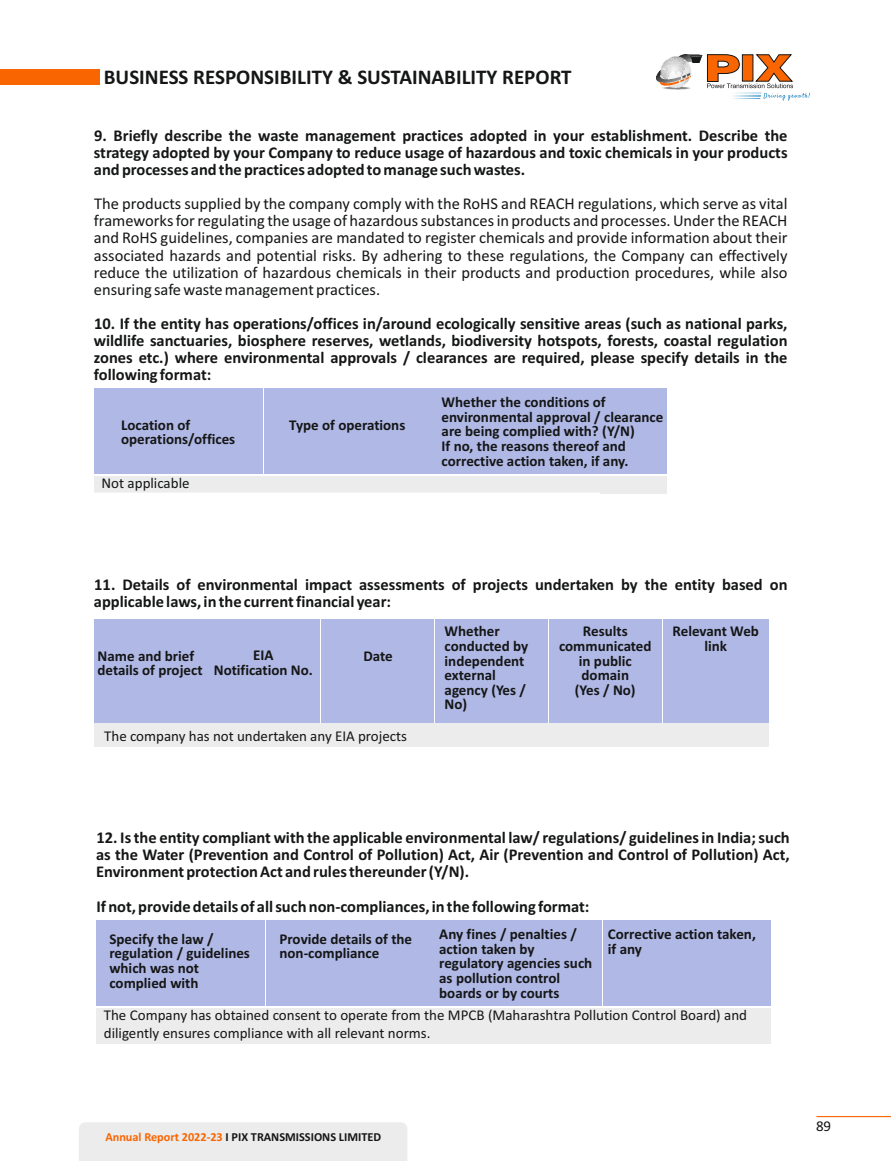
<style>
.page{position:relative;width:891px;height:1161px;background:#fff}
.page>*{position:absolute;margin:0;border:0;box-sizing:border-box;transform-origin:0 0}
.t1{font:700 21px "Calibri";color:#151616}
.t2{font:700 16.5px/17.1px "Calibri";color:#151616;text-align:justify}
.t3{font:16.5px/17.1px "Calibri";color:#151616;text-align:justify}
.t4{font:700 15px/14.7px "Calibri";color:#151616}
.t5{font:15px/18px "Calibri";color:#151616}
.t6{font:700 12.3px "Calibri";color:#151616}
.s1{color:#f96500}
</style>
<div class="page">
<div style="left:264px;top:389px;width:167px;height:85px;background:#b0b8e5"></div>
<div style="left:432px;top:389px;width:235px;height:85px;background:#b0b8e5"></div>
<div style="left:94px;top:389px;width:169px;height:85px;background:#b0b8e5"></div>
<div style="left:94px;top:476px;width:573px;height:17px;background:#ececec"></div>
<div style="left:663px;top:619px;width:105px;height:103px;background:#b0b8e5"></div>
<div style="left:549px;top:619px;width:113px;height:103px;background:#b0b8e5"></div>
<div style="left:435px;top:619px;width:113px;height:103px;background:#b0b8e5"></div>
<div style="left:322px;top:619px;width:112px;height:103px;background:#b0b8e5"></div>
<div style="left:208px;top:619px;width:112px;height:103px;background:#b0b8e5"></div>
<div style="left:94px;top:619px;width:112px;height:103px;background:#b0b8e5"></div>
<div style="left:94px;top:724px;width:674px;height:23px;background:#ececec"></div>
<div style="left:266px;top:920px;width:168px;height:86px;background:#b0b8e5"></div>
<div style="left:435px;top:920px;width:167px;height:86px;background:#b0b8e5"></div>
<div style="left:96px;top:920px;width:169px;height:86px;background:#b0b8e5"></div>
<div style="left:96px;top:1008px;width:675px;height:35px;background:#ececec"></div>
<div style="left:603px;top:920px;width:168px;height:86px;background:#b0b8e5"></div>
<img style="left:657px;top:55px;width:46px;height:34px">
<svg style="left:660px;top:76px;width:31px;height:10px"></svg>
<div style="left:0;top:70px;width:100px;height:15px;background:#f96500"></div>
<hr style="left:816px;top:1116px;width:75px;height:1px;background:#f96500">
<svg style="left:707px;top:54px;width:103px;height:46px"></svg>
<div style="left:79px;top:1122px;width:328px;height:39px;background:#ececec"></div>
<p class="t1" style="left:104px;top:69px;width:469px">BUSINESS RESPONSIBILITY &amp; SUSTAINABILITY REPORT</p>
<p class="t2" style="left:94px;top:128px;width:695px">9. Briefly describe the waste management practices adopted in your establishment. Describe the strategy adopted by your Company to reduce usage of hazardous and toxic chemicals in your products and processes and the practices adopted to manage such wastes.</p>
<p class="t3" style="left:94px;top:197px;width:695px">The products supplied by the company comply with the RoHS and REACH regulations, which serve as vital frameworks for regulating the usage of hazardous substances in products and processes. Under the REACH and RoHS guidelines, companies are mandated to register chemicals and provide information about their associated hazards and potential risks. By adhering to these regulations, the Company can effectively reduce the utilization of hazardous chemicals in their products and production procedures, while also ensuring safe waste management practices.</p>
<p class="t2" style="left:94px;top:316px;width:695px">10. If the entity has operations/offices in/around ecologically sensitive areas (such as national parks, wildlife sanctuaries, biosphere reserves, wetlands, biodiversity hotspots, forests, coastal regulation zones etc.) where environmental approvals / clearances are required, please specify details in the following format:</p>
<p class="t4" style="left:121px;top:418px;width:116px">Location of operations/offices</p>
<p class="t4" style="left:442px;top:396px;width:223px">Whether the conditions of environmental approval / clearance are being complied with? (Y/N)<br>If no, the reasons thereof and corrective action taken, if any.</p>
<p class="t4" style="left:289px;top:418px;width:118px">Type of operations</p>
<p class="t5" style="left:102px;top:475px;width:90px">Not applicable</p>
<p class="t2" style="left:94px;top:577px;width:695px">11. Details of environmental impact assessments of projects undertaken by the entity based on applicable laws, in the current financial year:</p>
<p class="t4" style="left:98px;top:650px;width:107px">Name and brief details of project</p>
<p class="t4" style="left:214px;top:649px;width:101px;text-align:center">EIA<br>Notification No.</p>
<p class="t4" style="left:363px;top:650px;width:31px">Date</p>
<p class="t5" style="left:104px;top:728px;width:304px">The company has not undertaken any EIA projects</p>
<p class="t4" style="left:445px;top:625px;width:85px">Whether conducted by independent external agency (Yes /<br>No)</p>
<p class="t4" style="left:673px;top:625px;width:88px;text-align:center">Relevant Web link</p>
<p class="t4" style="left:559px;top:625px;width:94px;text-align:center">Results communicated in public domain<br>(Yes / No)</p>
<p class="t2" style="left:96px;top:831px;width:695px">12. Is the entity compliant with the applicable environmental law/ regulations/ guidelines in India; such as the Water (Prevention and Control of Pollution) Act, Air (Prevention and Control of Pollution) Act, Environment protection Act and rules thereunder (Y/N).</p>
<p class="t2" style="left:96px;top:899px;width:495px">If not, provide details of all such non-compliances, in the following format:</p>
<p class="t4" style="left:109px;top:933px;width:142px">Specify the law / regulation / guidelines which was not complied with</p>
<p class="t5" style="left:104px;top:1007px;width:645px">The Company has obtained consent to operate from the MPCB (Maharashtra Pollution Control Board) and diligently ensures compliance with all relevant norms.</p>
<p class="t4" style="left:280px;top:933px;width:134px">Provide details of the non-compliance</p>
<p class="t4" style="left:439px;top:928px;width:155px">Any fines / penalties / action taken by regulatory agencies such as pollution control boards or by courts</p>
<p class="t4" style="left:608px;top:928px;width:149px">Corrective action taken, if any</p>
<p class="t6" style="left:105px;top:1132px;width:277px"><span class="s1">Annual Report 2022-23</span> I PIX TRANSMISSIONS LIMITED</p>
<p class="t5" style="left:816px;top:1118px;width:17px">89</p>
</div>
